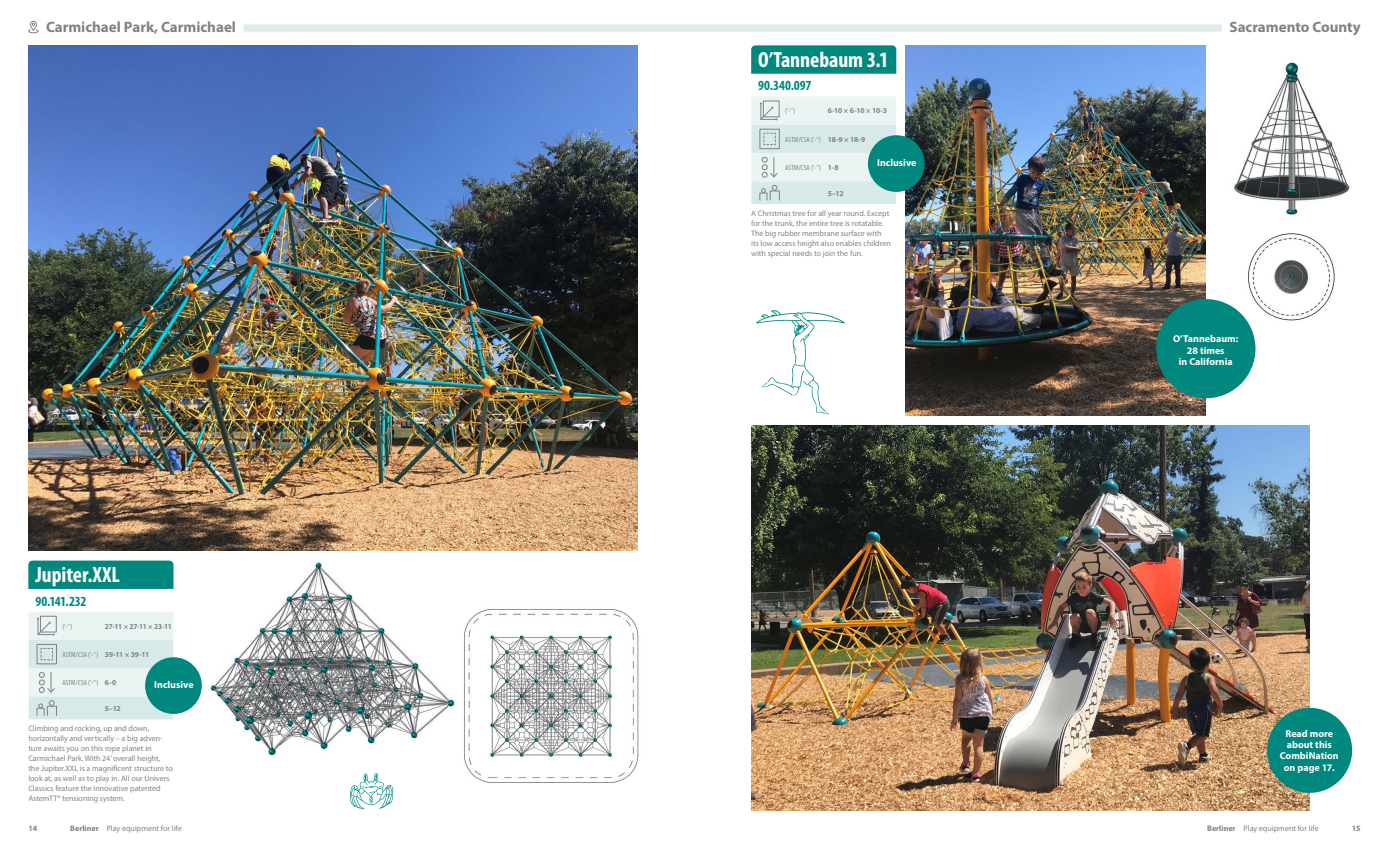
<style>
.page{position:relative;width:1389px;height:842px;background:#fff}
.page>*{position:absolute;margin:0;border:0;box-sizing:border-box;transform-origin:0 0}
.t1{font:700 condensed 22px "Myriad Pro";letter-spacing:-.005em;color:#fff}
.Ort_in_California_bl{font:700 15px "Myriad Pro";color:#808285}
.t2{font:700 condensed 14px "Myriad Pro";letter-spacing:-.01em;color:#00887e}
.t3{font:700 10px/11.3px "Myriad Pro";color:#fff;text-align:center}
.t4{font:8px/10px "Myriad Pro";color:#808285}
.t5{font:700 8px "Myriad Pro";color:#808285}
.t6{font:condensed 7.5px "Myriad Pro";letter-spacing:.015em;color:#808285}
.t7{font:700 7.5px "Myriad Pro";letter-spacing:-.025em;color:#808285}
.t8{font:700 7.5px "Myriad Pro";letter-spacing:-.045em;color:#808285}
.s1{font-weight:700;font-stretch:normal}
.s2{font-weight:700}
</style>
<div class="page">
<img style="left:210px;top:562px;width:245px;height:194px">
<img style="left:464px;top:609px;width:175px;height:174px">
<img style="left:1234px;top:62px;width:116px;height:153px">
<img style="left:1241px;top:233px;width:94px;height:92px">
<img style="left:906px;top:45px;width:300px;height:371px">
<img style="left:751px;top:426px;width:558px;height:385px">
<img style="left:28px;top:45px;width:610px;height:506px">
<img style="left:350px;top:773px;width:44px;height:37px">
<img style="left:756px;top:310px;width:89px;height:105px">
<div style="left:28px;top:561px;width:145px;height:28px;background:#00887e"></div>
<svg style="left:28px;top:612px;width:145px;height:108px;background:#deeceb"></svg>
<div style="left:694px;top:24px;width:528px;height:8px;background:#deedec"></div>
<div style="left:244px;top:24px;width:450px;height:8px;background:#deedec"></div>
<svg style="left:28px;top:23px;width:11px;height:11px"></svg>
<div style="left:30px;top:21px;width:7px;height:10px;border:1px solid #808285;border-radius:3px"></div>
<div style="left:1156px;top:299px;width:99px;height:99px;background:#00887e;border-radius:50%"></div>
<div style="left:751px;top:45px;width:145px;height:29px;background:#00887e"></div>
<svg style="left:751px;top:96px;width:145px;height:108px;background:#deeceb"></svg>
<div style="left:868px;top:135px;width:57px;height:57px;background:#00887e;border-radius:50%"></div>
<div style="left:145px;top:657px;width:57px;height:57px;background:#00887e;border-radius:50%"></div>
<div style="left:1267px;top:708px;width:85px;height:85px;background:#00887e;border-radius:50%"></div>
<p class="Ort_in_California_bl" style="left:46px;top:17px;width:192px">Carmichael Park, Carmichael</p>
<p class="Ort_in_California_bl" style="left:1229px;top:17px;width:133px">Sacramento County</p>
<p class="t1" style="left:35px;top:562px;width:86px">Jupiter.XXL</p>
<p class="t2" style="left:35px;top:593px;width:52px">90.141.232</p>
<p class="t6" style="left:62px;top:622px;width:12px">(‘-‘‘)</p>
<p class="t8" style="left:105px;top:621px;width:69px">27-11 × 27-11 × 23-11</p>
<p class="t6" style="left:62px;top:650px;width:88px">ASTM/CSA (‘-‘‘) <span class="s1">39-11 × 39-11</span></p>
<p class="t6" style="left:62px;top:678px;width:55px">ASTM/CSA (‘-‘‘) <span class="s1">6-0</span></p>
<p class="t7" style="left:105px;top:703px;width:17px">5–12</p>
<p class="t4" style="left:28px;top:723px;width:146px">Climbing and rocking, up and down, horizontally and vertically – a big adven&shy;ture awaits you on this rope planet in Carmichael Park. With 24’ overall height, the Jupiter.XXL is a magnificent structure to look at, as well as to play in. All our Univers Classics feature the innovative patented AstemTT® tensioning system.</p>
<p class="t3" style="left:154px;top:679px;width:41px">Inclusive</p>
<p class="t1" style="left:758px;top:47px;width:132px">O’Tannebaum 3.1</p>
<p class="t2" style="left:758px;top:78px;width:55px">90.340.097</p>
<p class="t6" style="left:785px;top:106px;width:12px">(‘-‘‘)</p>
<p class="t7" style="left:828px;top:106px;width:61px">6-10 × 6-10 × 10-3</p>
<p class="t6" style="left:785px;top:135px;width:82px">ASTM/CSA (‘-‘‘) <span class="s1">18-9 × 18-9</span></p>
<p class="t6" style="left:785px;top:163px;width:55px">ASTM/CSA (‘-‘‘) <span class="s1">1-8</span></p>
<p class="t7" style="left:828px;top:188px;width:17px">5–12</p>
<p class="t4" style="left:751px;top:208px;width:141px">A Christmas tree for all year round. Except for the trunk, the entire tree is rotatable.<br>The big rubber membrane surface with its low access height also enables children with special needs to join the fun.</p>
<p class="t3" style="left:877px;top:157px;width:41px">Inclusive</p>
<p class="t3" style="left:1173px;top:333px;width:67px">O’Tannebaum:<br>28 times<br>in California</p>
<p class="t3" style="left:1280px;top:727px;width:60px">Read more about this<br>CombiNation on page 17.</p>
<p class="t5" style="left:28px;top:823px;width:10px">14</p>
<p class="t4" style="left:70px;top:823px;width:113px"><span class="s2">Berliner</span> Play equipment for life</p>
<p class="t4" style="left:1207px;top:823px;width:113px"><span class="s2">Berliner</span> Play equipment for life</p>
<p class="t5" style="left:1352px;top:823px;width:10px">15</p>
</div>
